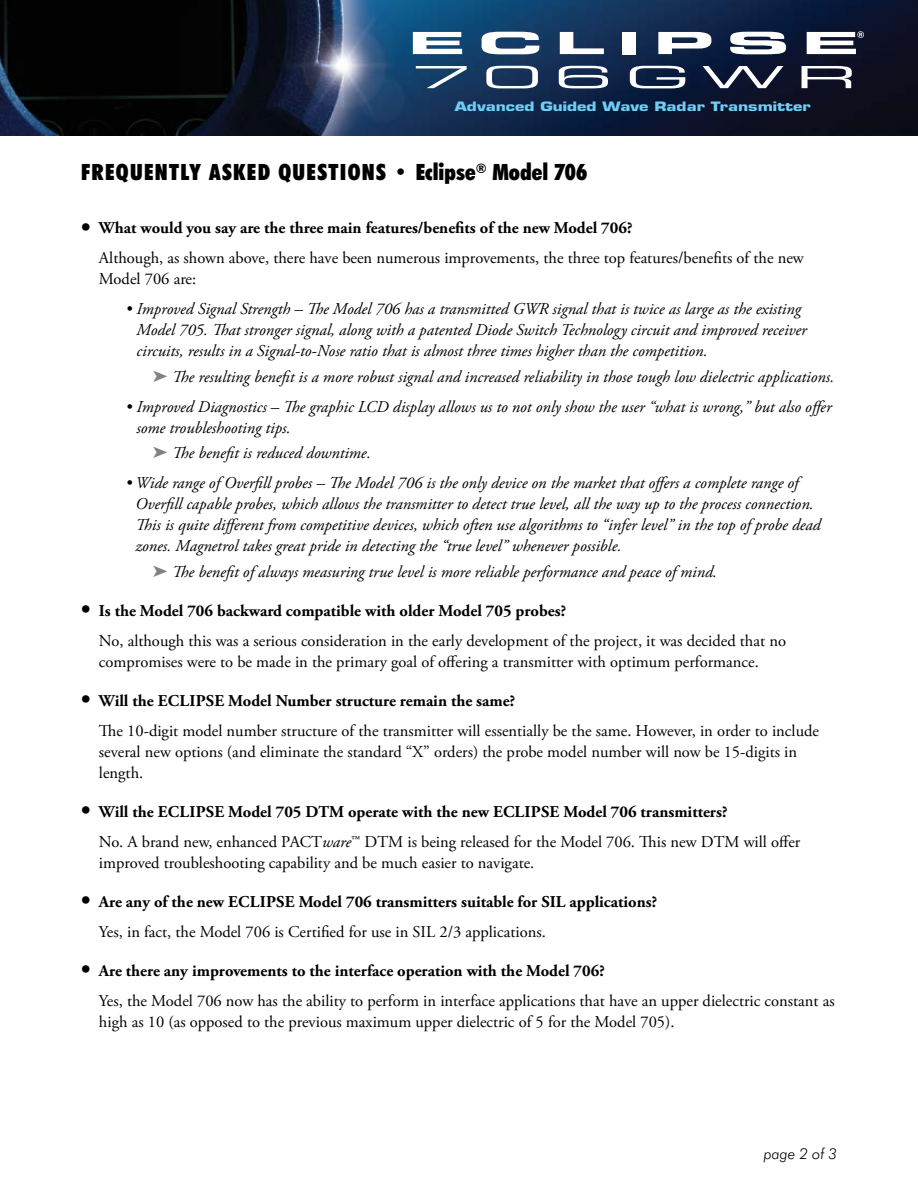
<style>
.page{position:relative;width:918px;height:1188px;background:#fff}
.page>*{position:absolute;margin:0;border:0;box-sizing:border-box;transform-origin:0 0}
.t1{font:900 condensed 22.5px "Futura BT";letter-spacing:.06em;color:#000}
.t2{font:16.5px/30px "Adobe Garamond Pro";color:#000}
.t3{font:italic 16.5px/21px "Adobe Garamond Pro";color:#000}
.t4{font:700 16.5px/30px "Adobe Garamond Pro";color:#000}
.t5{font:italic 300 15px "Futura BT";color:#000}
.t6{font:700 12.6px "Eurostile";color:#6dcff6;scale:1.3 1}
.s1{font-weight:700;font-size:24px}
.s2{font-weight:700}
.s3{color:#808285}
.s4{font-style:italic}
.s5{font-size:24px}
.s6{font-weight:400}
</style>
<div class="page">
<img style="left:0;top:0;width:918px;height:135px">
<svg style="left:413px;top:32px;width:49px;height:22px"></svg>
<svg style="left:482px;top:32px;width:57px;height:22px"></svg>
<svg style="left:560px;top:32px;width:44px;height:22px"></svg>
<div style="left:623px;top:32px;width:13px;height:22px;background:#fff"></div>
<svg style="left:658px;top:32px;width:53px;height:22px"></svg>
<svg style="left:730px;top:32px;width:56px;height:22px"></svg>
<svg style="left:416px;top:66px;width:51px;height:22px"></svg>
<svg style="left:486px;top:66px;width:52px;height:22px"></svg>
<svg style="left:559px;top:66px;width:49px;height:22px"></svg>
<svg style="left:630px;top:66px;width:55px;height:22px"></svg>
<svg style="left:703px;top:66px;width:80px;height:22px"></svg>
<svg style="left:802px;top:66px;width:50px;height:22px"></svg>
<svg style="left:807px;top:31px;width:57px;height:23px"></svg>
<p class="t6" style="left:455px;top:99px;width:275px">Advanced Guided Wave Radar Transmitter</p>
<h1 class="t1" style="left:81px;top:158px;width:508px">FREQUENTLY ASKED QUESTIONS • Eclipse<sup>®</sup> Model 706</h1>
<p class="t2" style="left:99px;top:214px;width:706px;text-indent:-18px"><span class="s1">•</span> <span class="s2">What would you say are the three main features/benefits of the new Model 706?<br></span>Although, as shown above, there have been numerous improvements, the three top features/benefits of the new</p>
<p class="t2" style="left:99px;top:265px;width:99px">Model 706 are:</p>
<p class="t3" style="left:137px;top:299px;width:672px;text-indent:-11px">• Improved Signal Strength – The Model 706 has a transmitted GWR signal that is twice as large as the existing<br>Model 705. That stronger signal, along with a patented Diode Switch Technology circuit and improved receiver circuits, results in a Signal-to-Nose ratio that is almost three times higher than the competition.</p>
<p class="t3" style="left:153px;top:367px;width:683px"><span class="s3">➤</span> The resulting benefit is a more robust signal and increased reliability in those tough low dielectric applications.</p>
<p class="t3" style="left:137px;top:397px;width:697px;text-indent:-11px">• Improved Diagnostics – The graphic LCD display allows us to not only show the user “what is wrong,” but also offer some troubleshooting tips.</p>
<p class="t3" style="left:153px;top:443px;width:219px"><span class="s3">➤</span> The benefit is reduced downtime.</p>
<p class="t3" style="left:136px;top:473px;width:687px;text-indent:-10px">• Wide range of Overfill probes – The Model 706 is the only device on the market that offers a complete range of Overfill capable probes, which allows the transmitter to detect true level, all the way up to the process connection.<br>This is quite different from competitive devices, which often use algorithms to “infer level” in the top of probe dead zones. Magnetrol takes great pride in detecting the “true level” whenever possible.</p>
<p class="t3" style="left:153px;top:562px;width:566px"><span class="s3">➤</span> The benefit of always measuring true level is more reliable performance and peace of mind.</p>
<p class="t2" style="left:99px;top:596px;width:689px;text-indent:-18px"><span class="s1">•</span> <span class="s2">Is the Model 706 backward compatible with older Model 705 probes?<br></span>No, although this was a serious consideration in the early development of the project, it was decided that no</p>
<p class="t2" style="left:99px;top:647px;width:661px">compromises were to be made in the primary goal of offering a transmitter with optimum performance.</p>
<p class="t2" style="left:99px;top:686px;width:722px;text-indent:-18px"><span class="s1">•</span> <span class="s2">Will the ECLIPSE Model Number structure remain the same?<br></span>The 10-digit model number structure of the transmitter will essentially be the same. However, in order to include</p>
<p class="t2" style="left:99px;top:742px;width:700px;line-height:21px">several new options (and eliminate the standard “X” orders) the probe model number will now be 15-digits in length.</p>
<p class="t2" style="left:99px;top:797px;width:703px;text-indent:-18px"><span class="s1">•</span> <span class="s2">Will the ECLIPSE Model 705 DTM operate with the new ECLIPSE Model 706 transmitters?<br></span>No. A brand new, enhanced PACT<span class="s4">ware</span>™ DTM is being released for the Model 706. This new DTM will offer</p>
<p class="t2" style="left:99px;top:848px;width:437px">improved troubleshooting capability and be much easier to navigate.</p>
<p class="t4" style="left:99px;top:887px;width:560px;text-indent:-18px"><span class="s5">•</span> Are any of the new ECLIPSE Model 706 transmitters suitable for SIL applications?<br><span class="s6">Yes, in fact, the Model 706 is Certified for use in SIL 2/3 applications.</span></p>
<p class="t2" style="left:99px;top:956px;width:737px;text-indent:-18px"><span class="s1">•</span> <span class="s2">Are there any improvements to the interface operation with the Model 706?<br></span>Yes, the Model 706 now has the ability to perform in interface applications that have an upper dielectric constant as</p>
<p class="t2" style="left:99px;top:1007px;width:577px">high as 10 (as opposed to the previous maximum upper dielectric of 5 for the Model 705).</p>
<p class="t5" style="left:764px;top:1145px;width:75px">page 2 of 3</p>
</div>
